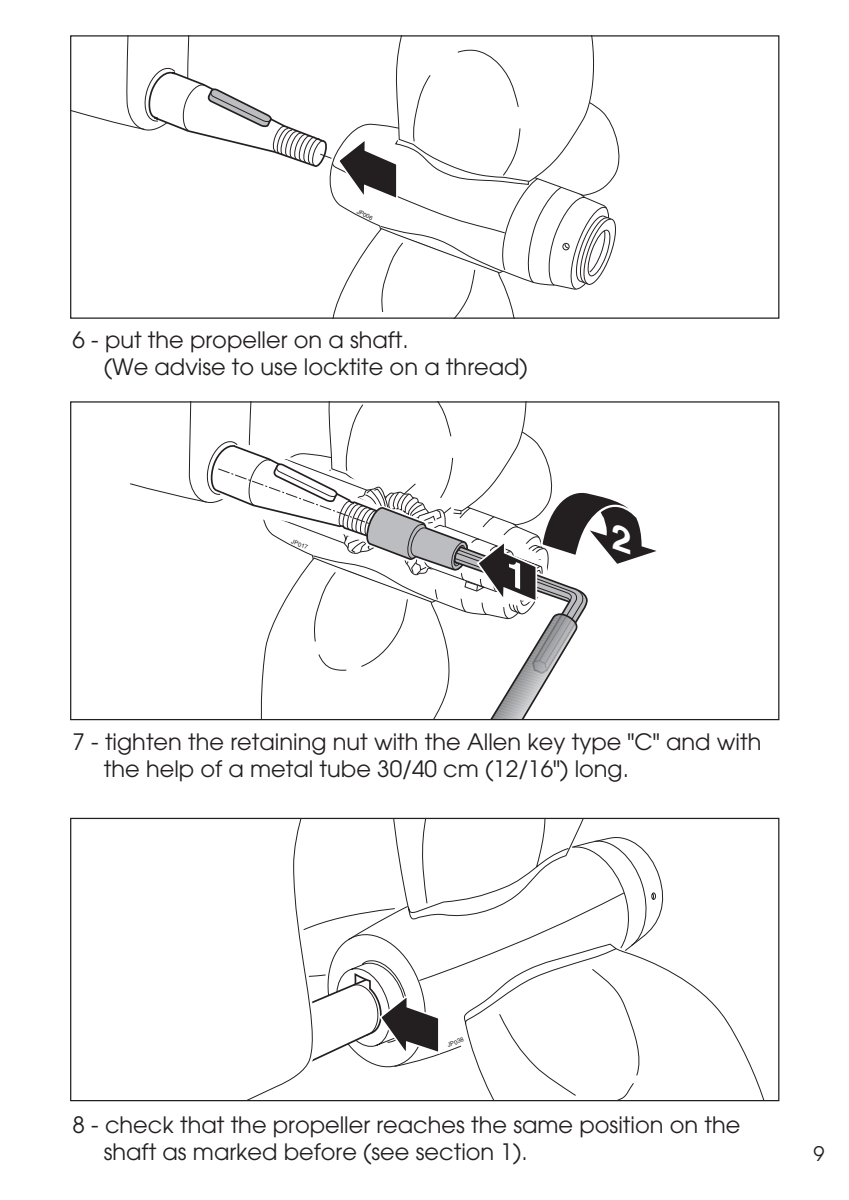
<style>
.page{position:relative;width:849px;height:1200px;background:#fff}
.page>*{position:absolute;margin:0;border:0;box-sizing:border-box;transform-origin:0 0}
.t1{font:22.5px/27px "Avant Garde";color:#231f20}
.t2{font:20px "Avant Garde";color:#231f20}
.t3{font:6px "Helvetica";color:#231f20}
</style>
<div class="page">
<svg style="left:72px;top:37px;width:547px;height:280px"></svg>
<svg style="left:501px;top:820px;width:263px;height:279px"></svg>
<svg style="left:570px;top:834px;width:98px;height:118px"></svg>
<svg style="left:249px;top:820px;width:252px;height:279px"></svg>
<svg style="left:249px;top:908px;width:192px;height:167px"></svg>
<svg style="left:130px;top:402px;width:537px;height:318px"></svg>
<p class="t3" style="left:358px;top:209px;width:19px;rotate:26deg">JP006</p>
<p class="t1" style="left:104px;top:329px;width:425px;text-indent:-31px">6 - put the propeller on a shaft.<br>(We advise to use locktite on a thread)</p>
<p class="t3" style="left:292px;top:539px;width:19px;rotate:20deg">JP017</p>
<p class="t1" style="left:104px;top:731px;width:659px;text-indent:-31px">7 - tighten the retaining nut with the Allen key type "C" and with the help of a metal tube 30/40 cm (12/16") long.</p>
<p class="t3" style="left:446px;top:1043px;width:19px;rotate:-22deg">JP038</p>
<p class="t1" style="left:104px;top:1113px;width:638px;text-indent:-31px">8 - check that the propeller reaches the same position on the shaft as marked before (see section 1).</p>
<p class="t2" style="left:813px;top:1146px;width:13px">9</p>
</div>
